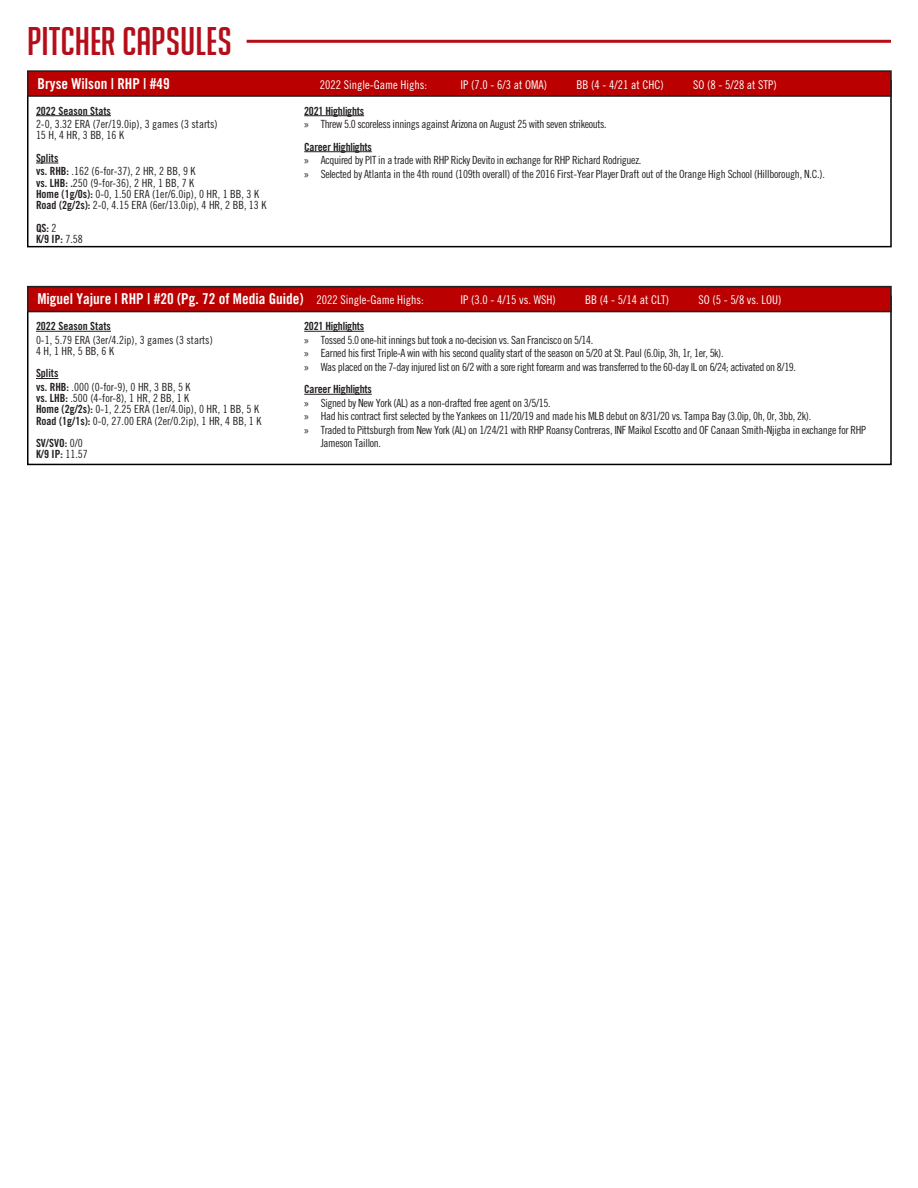
<style>
.page{position:relative;width:918px;height:1188px;background:#fff}
.page>*{position:absolute;margin:0;border:0;box-sizing:border-box;transform-origin:0 0}
.t1{font:39px "Big Noodle Titling";color:#b50e1a}
.t2{font:15px "Trade Gothic LT Std Bd Cn 20";color:#fff}
.t3{font:12px "Trade Gothic LT Std Cn 18";color:#fff}
.t4{font:11.25px/13.5px "Trade Gothic LT Std Cn 18";letter-spacing:-.025em;color:#231f20}
.t5{font:11.25px "Trade Gothic LT Std Cn 18";color:#231f20}
.t6{font:11.25px "Trade Gothic LT Std Bd Cn 20";letter-spacing:-.02em;color:#231f20}
.t7{font:11.25px "Trade Gothic LT Std Bd Cn 20";color:#231f20}
.s1{font-family:"Trade Gothic LT Std Bd Cn 20"}
.s2{font-family:"Trade Gothic LT Std Cn 18"}
.s3{font-family:"Myriad Pro"}
.s4{font-family:"Trade Gothic LT Std Cn 18";font-size:12px}
</style>
<div class="page">
<div style="left:27px;top:80px;width:865px;height:167px;border:2px solid #000"></div>
<hr style="left:36px;top:115px;width:75px;height:1px;background:#231f20">
<svg style="left:36px;top:163px;width:22px;height:1px"></svg>
<hr style="left:304px;top:115px;width:60px;height:1px;background:#231f20">
<hr style="left:304px;top:151px;width:68px;height:1px;background:#231f20">
<div style="left:28px;top:71px;width:863px;height:25px;background:#ba0000"></div>
<div style="left:27px;top:70px;width:865px;height:27px;border:2px solid #231f20"></div>
<div style="left:27px;top:296px;width:865px;height:169px;border:2px solid #000"></div>
<hr style="left:36px;top:331px;width:75px;height:1px;background:#231f20">
<svg style="left:36px;top:378px;width:22px;height:1px"></svg>
<hr style="left:304px;top:331px;width:60px;height:1px;background:#231f20">
<hr style="left:304px;top:394px;width:68px;height:1px;background:#231f20">
<div style="left:28px;top:287px;width:863px;height:25px;background:#ba0000"></div>
<div style="left:27px;top:286px;width:865px;height:26px;border:2px solid #231f20"></div>
<hr style="left:247px;top:40px;width:644px;height:3px;background:#b50e1a">
<p class="t1" style="left:27px;top:20px;width:206px">PITCHER CAPSULES</p>
<p class="t2" style="left:38px;top:74px;width:134px">Bryse Wilson | RHP | #49</p>
<p class="t3" style="left:320px;top:77px;width:109px">2022 Single-Game Highs:</p>
<p class="t3" style="left:461px;top:77px;width:88px">IP (7.0 - 6/3 at OMA)</p>
<p class="t3" style="left:576px;top:77px;width:89px">BB (4 - 4/21 at CHC)</p>
<p class="t3" style="left:693px;top:77px;width:85px">SO (8 - 5/28 at STP)</p>
<p class="t7" style="left:36px;top:104px;width:76px">2022 Season Stats</p>
<p class="t5" style="left:36px;top:117px;width:183px">2-0, 3.32 ERA (7er/19.0ip), 3 games (3 starts)</p>
<p class="t4" style="left:36px;top:128px;width:90px">15 H, 4 HR, 3 BB, 16 K</p>
<p class="t6" style="left:36px;top:151px;width:24px">Splits</p>
<p class="t5" style="left:36px;top:165px;width:161px"><span class="s1">vs. RHB:</span> .162 (6-for-37), 2 HR, 2 BB, 9 K</p>
<p class="t5" style="left:36px;top:176px;width:160px"><span class="s1">vs. LHB: .</span>250 (9-for-36), 2 HR, 1 BB, 7 K</p>
<p class="t5" style="left:36px;top:187px;width:224px"><span class="s1">Home (1g/0s):</span> 0-0, 1.50 ERA (1er/6.0ip), 0 HR, 1 BB, 3 K</p>
<p class="t5" style="left:36px;top:198px;width:232px"><span class="s1">Road (2g/2s):</span> 2-0, 4.15 ERA (6er/13.0ip), 4 HR, 2 BB, 13 K</p>
<p class="t6" style="left:36px;top:221px;width:22px">QS: <span class="s2">2</span></p>
<p class="t6" style="left:36px;top:232px;width:48px">K/9 IP: <span class="s2">7.58</span></p>
<p class="t6" style="left:304px;top:104px;width:61px">2021 Highlights</p>
<p class="t4" style="left:304px;top:117px;width:304px"><span class="s3">»</span> Threw 5.0 scoreless innings against Arizona on August 25 with seven strikeouts.</p>
<p class="t6" style="left:304px;top:140px;width:69px">Career Highlights</p>
<p class="t4" style="left:304px;top:153px;width:339px"><span class="s3">»</span> Acquired by PIT in a trade with RHP Ricky Devito in exchange for RHP Richard Rodriguez.</p>
<p class="t4" style="left:304px;top:167px;width:522px"><span class="s3">»</span> Selected by Atlanta in the 4th round (109th overall) of the 2016 First-Year Player Draft out of the Orange High School (Hillborough, N.C.).</p>
<p class="t2" style="left:38px;top:290px;width:388px">Miguel Yajure | RHP | #20 (Pg. 72 of Media Guide) <span class="s4">2022 Single-Game Highs:</span></p>
<p class="t3" style="left:460px;top:293px;width:97px">IP (3.0 - 4/15 vs. WSH)</p>
<p class="t3" style="left:585px;top:293px;width:85px">BB (4 - 5/14 at CLT)</p>
<p class="t3" style="left:698px;top:293px;width:85px">SO (5 - 5/8 vs. LOU)</p>
<p class="t7" style="left:36px;top:319px;width:76px">2022 Season Stats</p>
<p class="t5" style="left:36px;top:333px;width:178px">0-1, 5.79 ERA (3er/4.2ip), 3 games (3 starts)</p>
<p class="t4" style="left:36px;top:344px;width:80px">4 H, 1 HR, 5 BB, 6 K</p>
<p class="t6" style="left:36px;top:367px;width:24px">Splits</p>
<p class="t5" style="left:36px;top:380px;width:156px"><span class="s1">vs. RHB:</span> .000 (0-for-9), 0 HR, 3 BB, 5 K</p>
<p class="t5" style="left:36px;top:391px;width:155px"><span class="s1">vs. LHB:</span> .500 (4-for-8), 1 HR, 2 BB, 1 K</p>
<p class="t5" style="left:36px;top:403px;width:224px"><span class="s1">Home (2g/2s):</span> 0-1, 2.25 ERA (1er/4.0ip), 0 HR, 1 BB, 5 K</p>
<p class="t5" style="left:36px;top:414px;width:227px"><span class="s1">Road (1g/1s):</span> 0-0, 27.00 ERA (2er/0.2ip), 1 HR, 4 BB, 1 K</p>
<p class="t6" style="left:36px;top:436px;width:48px">SV/SVO: <span class="s2">0/0</span></p>
<p class="t6" style="left:36px;top:448px;width:53px">K/9 IP: <span class="s2">11.57</span></p>
<p class="t6" style="left:304px;top:319px;width:61px">2021 Highlights</p>
<p class="t4" style="left:304px;top:333px;width:291px"><span class="s3">»</span> Tossed 5.0 one-hit innings but took a no-decision vs. San Francisco on 5/14.</p>
<p class="t4" style="left:304px;top:346px;width:421px"><span class="s3">»</span> Earned his first Triple-A win with his second quality start of the season on 5/20 at St. Paul (6.0ip, 3h, 1r, 1er, 5k).</p>
<p class="t4" style="left:304px;top:360px;width:493px"><span class="s3">»</span> Was placed on the 7-day injured list on 6/2 with a sore right forearm and was transferred to the 60-day IL on 6/24; activated on 8/19.</p>
<p class="t6" style="left:304px;top:382px;width:69px">Career Highlights</p>
<p class="t4" style="left:304px;top:396px;width:248px"><span class="s3">»</span> Signed by New York (AL) as a non-drafted free agent on 3/5/15.</p>
<p class="t4" style="left:304px;top:409px;width:509px"><span class="s3">»</span> Had his contract first selected by the Yankees on 11/20/19 and made his MLB debut on 8/31/20 vs. Tampa Bay (3.0ip, 0h, 0r, 3bb, 2k).</p>
<p class="t4" style="left:321px;top:423px;width:547px;text-indent:-16px"><span class="s3">»</span> Traded to Pittsburgh from New York (AL) on 1/24/21 with RHP Roansy Contreras, INF Maikol Escotto and OF Canaan Smith-Njigba in exchange for RHP<br>Jameson Taillon.</p>
</div>
